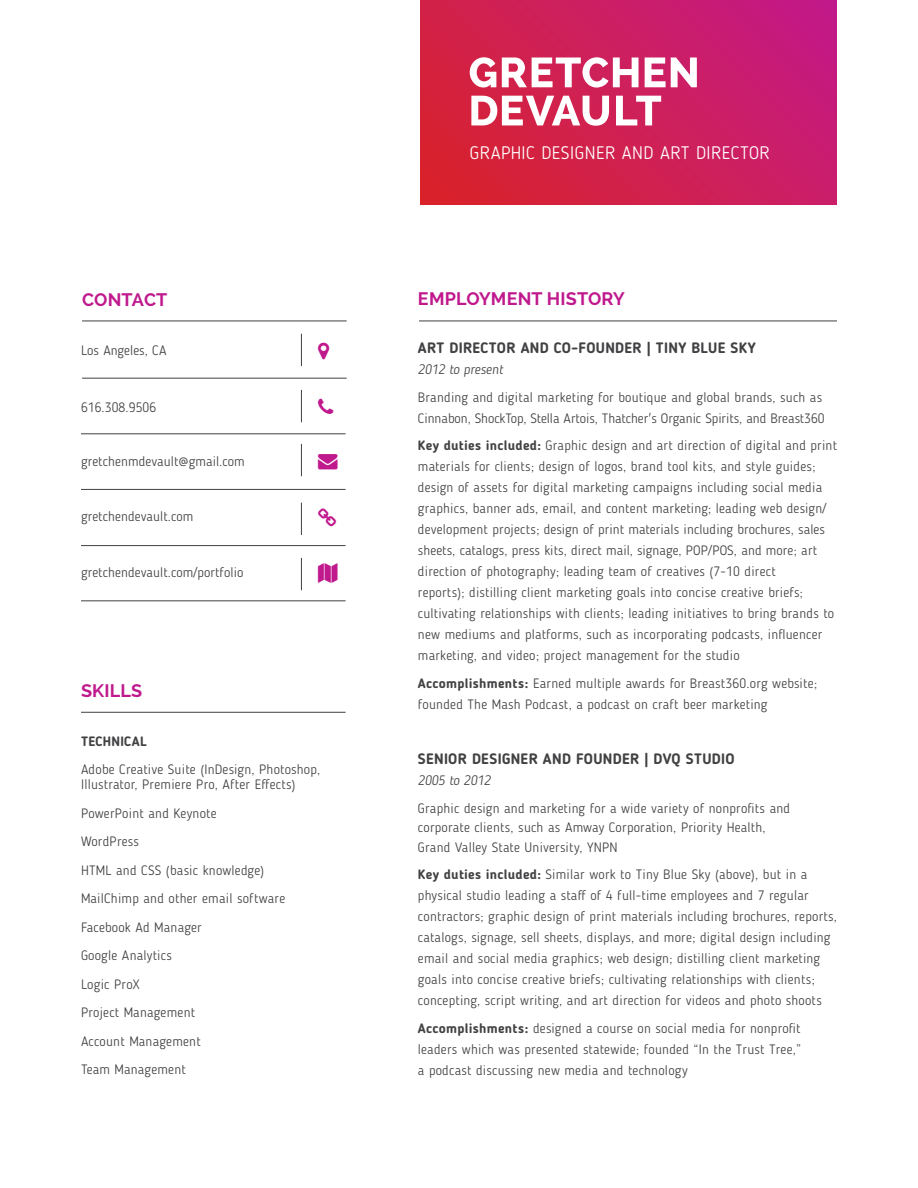
<style>
.page{position:relative;width:918px;height:1188px;background:#fff}
.page>*{position:absolute;margin:0;border:0;box-sizing:border-box;transform-origin:0 0}
.t1{font:700 18px "Raleway";letter-spacing:.01em;color:#c0198d}
.t2{font:300 18px "Blogger Sans";letter-spacing:.03em;color:#fff}
.t3{font:700 15px "Blogger Sans";letter-spacing:.02em;color:#414042}
.t4{font:300 13.5px/21px "Blogger Sans";letter-spacing:.02em;color:#414042}
.t5{font:300 13.5px/21px "Blogger Sans";color:#414042}
.t6{font:italic 300 13.5px "Blogger Sans";color:#414042}
.t7{font:700 13.5px "Blogger Sans";letter-spacing:.02em;color:#414042}
.s1{font-weight:700}
</style>
<div class="page">
<hr style="left:82px;top:321px;width:265px;height:1px;background:#414042">
<hr style="left:82px;top:378px;width:265px;height:1px;background:#414042">
<hr style="left:301px;top:334px;width:1px;height:32px;background:#414042">
<hr style="left:81px;top:434px;width:265px;height:1px;background:#414042">
<hr style="left:81px;top:489px;width:265px;height:1px;background:#414042">
<hr style="left:301px;top:390px;width:1px;height:32px;background:#414042">
<hr style="left:301px;top:444px;width:1px;height:32px;background:#414042">
<hr style="left:81px;top:545px;width:265px;height:1px;background:#414042">
<hr style="left:301px;top:503px;width:1px;height:32px;background:#414042">
<hr style="left:81px;top:712px;width:265px;height:1px;background:#414042">
<hr style="left:419px;top:321px;width:418px;height:1px;background:#414042">
<hr style="left:81px;top:601px;width:265px;height:1px;background:#414042">
<hr style="left:301px;top:558px;width:1px;height:32px;background:#414042">
<svg style="left:420px;top:0;width:417px;height:204px;background:#cd1e5a"></svg>
<svg style="left:471px;top:96px;width:190px;height:30px"></svg>
<svg style="left:470px;top:57px;width:227px;height:31px"></svg>
<h1 class="t1" style="left:82px;top:289px;width:87px">CONTACT</h1>
<p class="t4" style="left:81px;top:340px;width:87px">Los Angeles, CA</p>
<p class="t4" style="left:81px;top:396px;width:77px">616.308.9506</p>
<p class="t4" style="left:81px;top:450px;width:165px">gretchenmdevault@gmail.com</p>
<p class="t4" style="left:81px;top:506px;width:114px">gretchendevault.com</p>
<p class="t4" style="left:81px;top:561px;width:164px">gretchendevault.com/portfolio</p>
<h1 class="t1" style="left:81px;top:681px;width:63px">SKILLS</h1>
<p class="t7" style="left:81px;top:733px;width:67px">TECHNICAL</p>
<p class="t4" style="left:81px;top:762px;width:241px;line-height:15px">Adobe Creative Suite (InDesign, Photoshop,<br>Illustrator, Premiere Pro, After Effects)</p>
<p class="t4" style="left:81px;top:799px;width:206px;line-height:28.5px">PowerPoint and Keynote<br>WordPress<br>HTML and CSS (basic knowledge)<br>MailChimp and other email software<br>Facebook Ad Manager<br>Google Analytics<br>Logic ProX<br>Project Management<br>Account Management<br>Team Management</p>
<h1 class="t2" style="left:470px;top:142px;width:302px">GRAPHIC DESIGNER AND ART DIRECTOR</h1>
<h1 class="t1" style="left:418px;top:288px;width:208px">EMPLOYMENT HISTORY</h1>
<p class="t3" style="left:418px;top:339px;width:339px">ART DIRECTOR AND CO-FOUNDER | TINY BLUE SKY</p>
<p class="t6" style="left:418px;top:361px;width:87px">2012 to present</p>
<p class="t5" style="left:418px;top:386px;width:408px">Branding and digital marketing for boutique and global brands, such as<br>Cinnabon, ShockTop, Stella Artois, Thatcher's Organic Spirits, and Breast360</p>
<p class="t4" style="left:418px;top:435px;width:421px"><span class="s1">Key duties included:</span> Graphic design and art direction of digital and print materials for clients; design of logos, brand tool kits, and style guides; design of assets for digital marketing campaigns including social media graphics, banner ads, email, and content marketing; leading web design/ development projects; design of print materials including brochures, sales sheets, catalogs, press kits, direct mail, signage, POP/POS, and more; art direction of photography; leading team of creatives (7-10 direct<br>reports); distilling client marketing goals into concise creative briefs; cultivating relationships with clients; leading initiatives to bring brands to new mediums and platforms, such as incorporating podcasts, influencer marketing, and video; project management for the studio</p>
<p class="t4" style="left:418px;top:673px;width:401px"><span class="s1">Accomplishments:</span> Earned multiple awards for Breast360.org website; founded The Mash Podcast, a podcast on craft beer marketing</p>
<p class="t3" style="left:418px;top:750px;width:318px">SENIOR DESIGNER AND FOUNDER | DVQ STUDIO</p>
<p class="t6" style="left:418px;top:772px;width:74px">2005 to 2012</p>
<p class="t4" style="left:418px;top:798px;width:374px;line-height:19.5px">Graphic design and marketing for a wide variety of nonprofits and corporate clients, such as Amway Corporation, Priority Health,<br>Grand Valley State University, YNPN</p>
<p class="t4" style="left:418px;top:864px;width:421px"><span class="s1">Key duties included:</span> Similar work to Tiny Blue Sky (above), but in a physical studio leading a staff of 4 full-time employees and 7 regular contractors; graphic design of print materials including brochures, reports, catalogs, signage, sell sheets, displays, and more; digital design including email and social media graphics; web design; distilling client marketing goals into concise creative briefs; cultivating relationships with clients; concepting, script writing, and art direction for videos and photo shoots</p>
<p class="t4" style="left:418px;top:1018px;width:385px;text-align:justify"><span class="s1">Accomplishments:</span> designed a course on social media for nonprofit leaders which was presented statewide; founded “In the Trust Tree,” a podcast discussing new media and technology</p>
</div>
